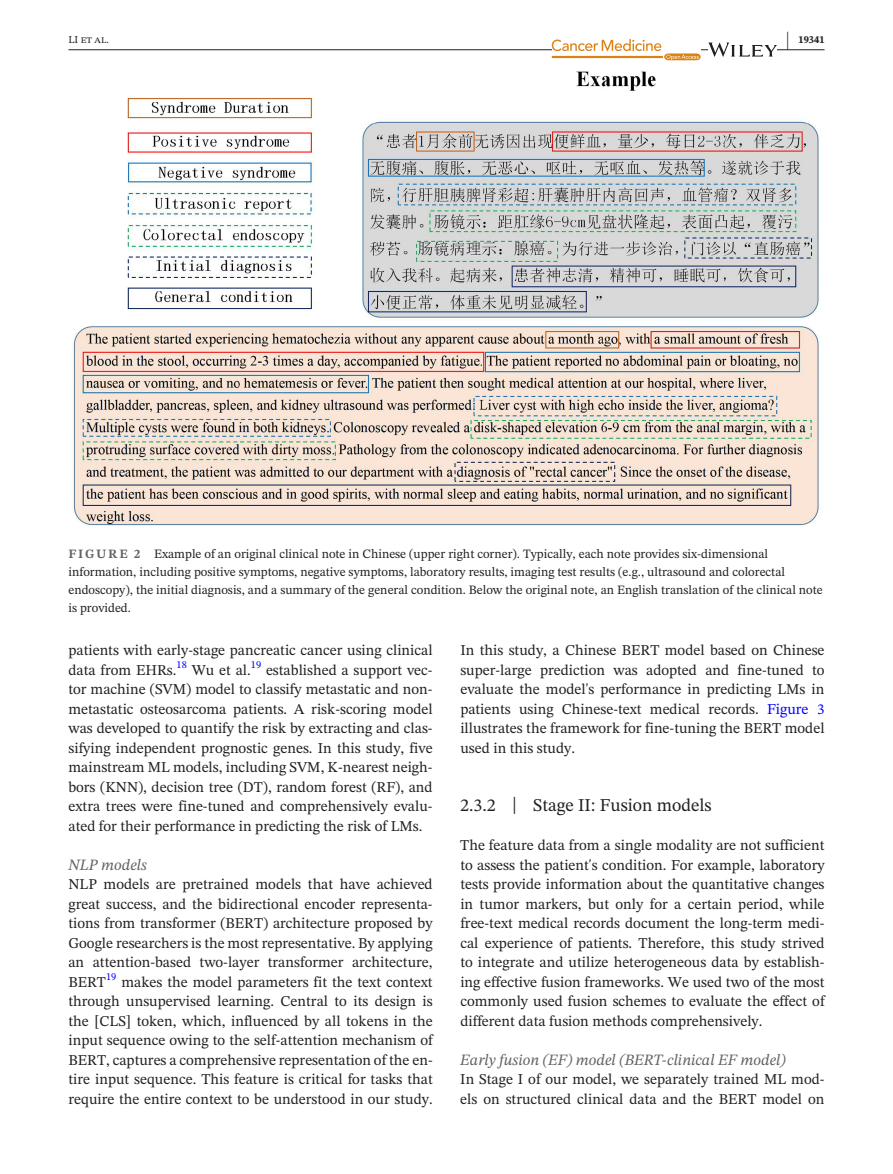
<style>
.page{position:relative;width:893px;height:1174px;background:#fff}
.page>*{position:absolute;margin:0;border:0;box-sizing:border-box;transform-origin:0 0}
.t1{font:700 21px "STIX Two Text";color:#231f20;scale:.42 1}
.t2{font:18px "STIX Two Text";color:#231f20}
.t3{font:italic 15.75px "STIX Two Text";color:#636366}
.t4{font:15px/19.5px "STIX Two Text";color:#231f20;text-align:justify}
.t5{font:12.75px/18px "STIX Two Text";color:#231f20}
.t6{font:10.5px "STIX Two Text";color:#231f20}
.t7{font:10.5px "STIX Two Text";color:#00f}
.t8{font:700 10.5px "STIX Two Text";color:#231f20}
.s1{font-weight:700;color:#636366}
.s2{color:#00f}
.s3{font-size:23.7px}
</style>
<div class="page">
<hr style="left:68px;top:49px;width:756px;height:1px;background:#231f20">
<svg style="left:552px;top:39px;width:149px;height:21px"></svg>
<svg style="left:708px;top:43px;width:69px;height:14px"></svg>
<img style="left:73px;top:71px;width:748px;height:454px">
<h1 class="t1" style="left:787px;top:24px;width:8px">|</h1>
<p class="t6" style="left:68px;top:32px;width:42px">LI et al.</p>
<p class="t8" style="left:798px;top:32px;width:27px">19341</p>
<p class="t5" style="left:68px;top:544px;width:756px"><span class="s1">FIGURE 2</span> Example of an original clinical note in Chinese (upper right corner). Typically, each note provides six-dimensional information, including positive symptoms, negative symptoms, laboratory results, imaging test results (e.g., ultrasound and colorectal endoscopy), the initial diagnosis, and a summary of the general condition. Below the original note, an English translation of the clinical note is provided.</p>
<p class="t4" style="left:68px;top:640px;width:366px">patients with early-stage pancreatic cancer using clinical data from EHRs.</p>
<p class="t7" style="left:177px;top:657px;width:12px">18</p>
<p class="t4" style="left:192px;top:660px;width:61px">Wu et al.</p>
<p class="t7" style="left:251px;top:657px;width:12px">19</p>
<p class="t4" style="left:68px;top:660px;width:366px;text-indent:198px">established a support vec&shy;tor machine (SVM) model to classify metastatic and non&shy;metastatic osteosarcoma patients. A risk-scoring model was developed to quantify the risk by extracting and clas&shy;sifying independent prognostic genes. In this study, five mainstream ML models, including SVM, K-nearest neigh&shy;bors (KNN), decision tree (DT), random forest (RF), and extra trees were fine-tuned and comprehensively evalu&shy;ated for their performance in predicting the risk of LMs.</p>
<p class="t3" style="left:68px;top:853px;width:80px">NLP models</p>
<p class="t4" style="left:68px;top:874px;width:366px">NLP models are pretrained models that have achieved great success, and the bidirectional encoder representa&shy;tions from transformer (BERT) architecture proposed by Google researchers is the most representative. By applying an attention-based two-layer transformer architecture, BERT</p>
<p class="t7" style="left:106px;top:969px;width:12px">19</p>
<p class="t4" style="left:68px;top:972px;width:366px;text-indent:53px">makes the model parameters fit the text context through unsupervised learning. Central to its design is the [CLS] token, which, influenced by all tokens in the input sequence owing to the self-attention mechanism of BERT, captures a comprehensive representation of the en&shy;tire input sequence. This feature is critical for tasks that require the entire context to be understood in our study.</p>
<p class="t4" style="left:460px;top:640px;width:366px">In this study, a Chinese BERT model based on Chinese super-large prediction was adopted and fine-tuned to evaluate the model's performance in predicting LMs in patients using Chinese-text medical records. <span class="s2">Figure 3 </span>illustrates the framework for fine-tuning the BERT model used in this study.</p>
<p class="t2" style="left:460px;top:792px;width:253px">2.3.2 <span class="s3">|</span> Stage II: Fusion models</p>
<p class="t4" style="left:460px;top:835px;width:366px">The feature data from a single modality are not sufficient to assess the patient's condition. For example, laboratory tests provide information about the quantitative changes in tumor markers, but only for a certain period, while free-text medical records document the long-term medi&shy;cal experience of patients. Therefore, this study strived to integrate and utilize heterogeneous data by establish&shy;ing effective fusion frameworks. We used two of the most commonly used fusion schemes to evaluate the effect of different data fusion methods comprehensively.</p>
<p class="t3" style="left:460px;top:1048px;width:327px">Early fusion (EF) model (BERT-clinical EF model)</p>
<p class="t4" style="left:460px;top:1069px;width:366px">In Stage I of our model, we separately trained ML mod&shy;els on structured clinical data and the BERT model on</p>
</div>
